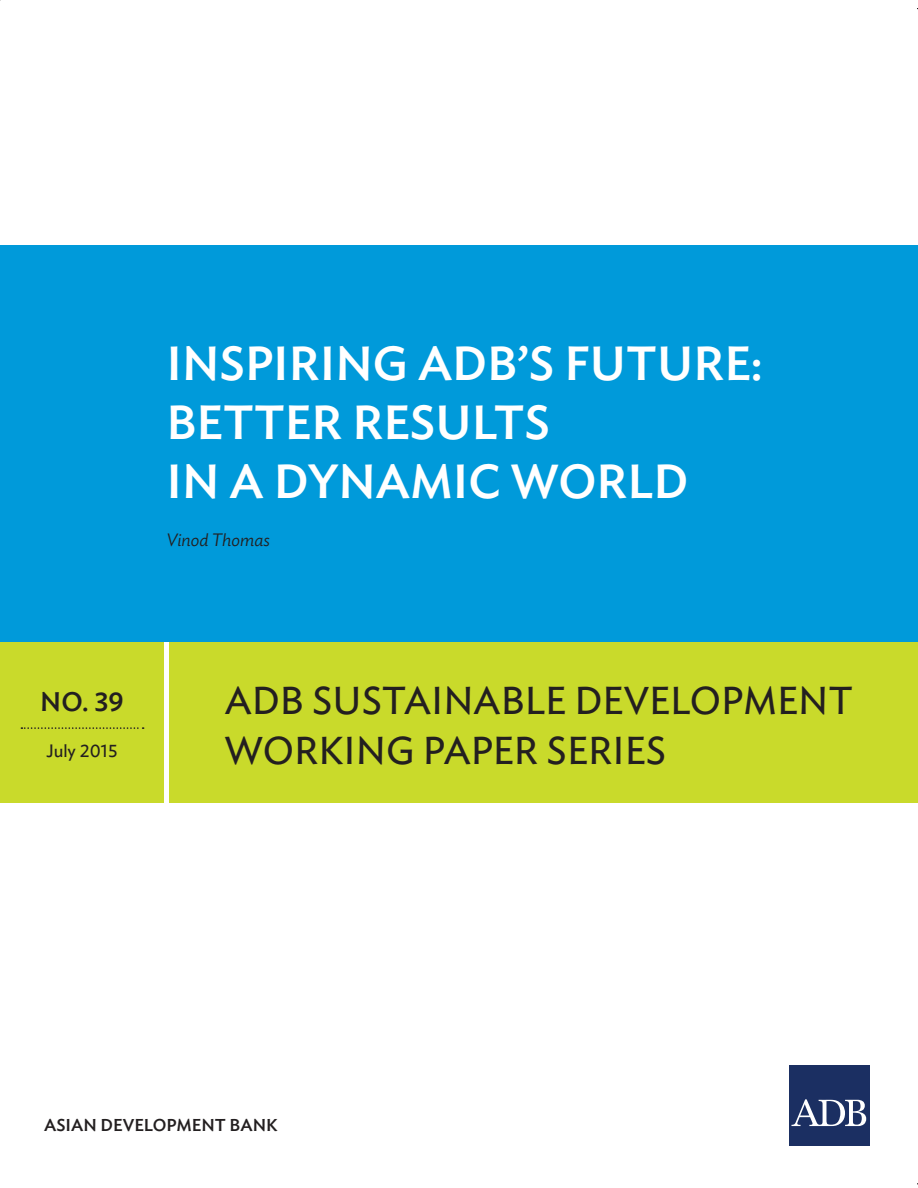
<style>
.page{position:relative;width:918px;height:1188px;background:#fff}
.page>*{position:absolute;margin:0;border:0;box-sizing:border-box;transform-origin:0 0}
.t1{font:500 47.55px/59.4px "Ideal Sans";color:#fff}
.t2{font:38.55px/50.4px "Ideal Sans";color:#231f20}
.t3{font:500 26.7px "Ideal Sans";color:#231f20}
.t4{font:italic 300 17.85px "Ideal Sans";color:#231f20}
.t5{font:17.85px "Ideal Sans";color:#231f20}
.t6{font:500 17.1px "Ideal Sans";color:#231f20}
</style>
<div class="page">
<div style="left:790px;top:1066px;width:80px;height:80px;background:#1b2f62"></div>
<svg style="left:791px;top:1099px;width:75px;height:27px"></svg>
<div style="left:0;top:246px;width:918px;height:396px;background:#009ada"></div>
<div style="left:169px;top:642px;width:749px;height:161px;background:#c9da2b"></div>
<div style="left:0;top:642px;width:164px;height:161px;background:#c9da2b"></div>
<svg style="left:21px;top:727px;width:123px;height:2px"></svg>
<p class="t1" style="left:167px;top:330px;width:598px">INSPIRING ADB’S FUTURE:<br>BETTER RESULTS<br>IN A DYNAMIC WORLD</p>
<p class="t4" style="left:167px;top:526px;width:105px">Vinod Thomas</p>
<p class="t3" style="left:40px;top:681px;width:85px">NO. 39</p>
<p class="t5" style="left:46px;top:737px;width:73px">July 2015</p>
<p class="t2" style="left:225px;top:672px;width:630px">ADB SUSTAINABLE DEVELOPMENT<br>WORKING PAPER SERIES</p>
<p class="t6" style="left:44px;top:1112px;width:235px">ASIAN DEVELOPMENT BANK</p>
</div>
